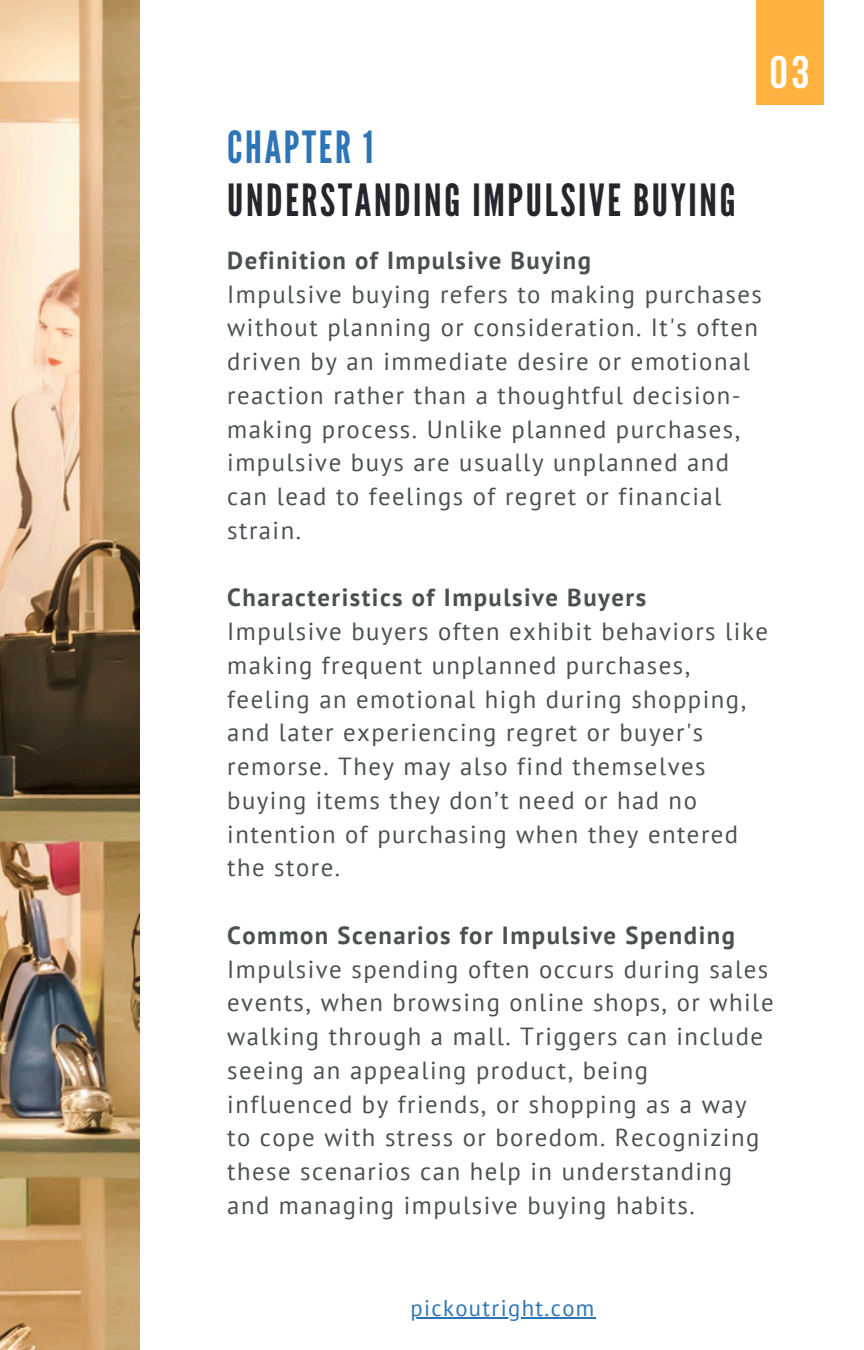
<style>
.page{position:relative;width:864px;height:1350px;background:#fff}
.page>*{position:absolute;margin:0;border:0;box-sizing:border-box;transform-origin:0 0}
.t1{font:700 45.45px "Bebas Neue";color:#fff}
.t2{font:44.32px "League Gothic";letter-spacing:.06em;color:#25262c}
.t3{font:44.32px "League Gothic";letter-spacing:.06em;color:#2e75b6}
.t4{font:24.75px/33.8px "PT Sans";letter-spacing:.06em;color:#495052}
.t5{font:700 24.75px "PT Sans";letter-spacing:.06em;color:#495052}
.t6{font:22.72px "PT Sans";letter-spacing:.06em;color:#2e75b6}
</style>
<div class="page">
<img style="left:0;top:0;width:140px;height:1350px">
<div style="left:756px;top:0;width:67px;height:105px;background:#ffb23f"></div>
<hr style="left:410px;top:1317px;width:186px;height:2px;background:#2e75b6">
<p class="t1" style="left:770px;top:54px;width:41px">03</p>
<p class="t3" style="left:227px;top:122px;width:148px">CHAPTER 1</p>
<p class="t2" style="left:227px;top:175px;width:510px">UNDERSTANDING IMPULSIVE BUYING</p>
<p class="t5" style="left:227px;top:244px;width:365px">Definition of Impulsive Buying</p>
<h1 class="t4" style="left:227px;top:277px;width:536px">Impulsive buying refers to making purchases without planning or consideration. It's often driven by an immediate desire or emotional reaction rather than a thoughtful decision&shy;making process. Unlike planned purchases, impulsive buys are usually unplanned and can lead to feelings of regret or financial strain.</h1>
<h1 class="t5" style="left:227px;top:581px;width:420px">Characteristics of Impulsive Buyers</h1>
<p class="t4" style="left:227px;top:614px;width:542px">Impulsive buyers often exhibit behaviors like making frequent unplanned purchases, feeling an emotional high during shopping, and later experiencing regret or buyer's remorse. They may also find themselves buying items they don’t need or had no intention of purchasing when they entered the store.</p>
<p class="t5" style="left:227px;top:919px;width:509px">Common Scenarios for Impulsive Spending</p>
<p class="t4" style="left:227px;top:952px;width:548px">Impulsive spending often occurs during sales events, when browsing online shops, or while walking through a mall. Triggers can include seeing an appealing product, being influenced by friends, or shopping as a way to cope with stress or boredom. Recognizing these scenarios can help in understanding and managing impulsive buying habits.</p>
<p class="t6" style="left:410px;top:1293px;width:186px">pickoutright.com</p>
</div>
